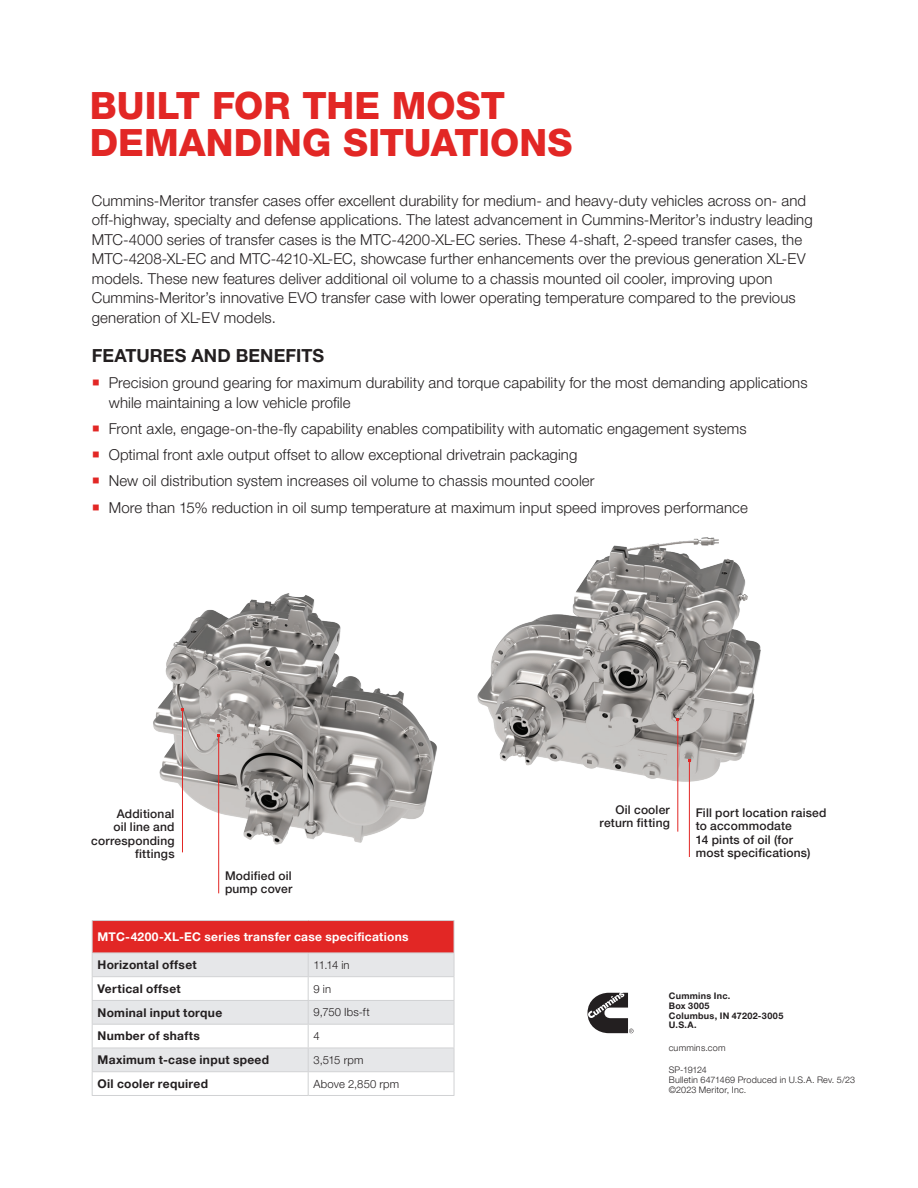
<style>
.page{position:relative;width:918px;height:1188px;background:#fff}
.page>*{position:absolute;margin:0;border:0;box-sizing:border-box;transform-origin:0 0}
.t1{font:800 37.5px/37.5px "Helvetica Neue LT Pro";color:#e22725}
.t2{font:700 18px "Helvetica Neue LT Pro";letter-spacing:.005em;color:#231f20}
.t3{font:300 15px/19.5px "Helvetica Neue LT Pro";letter-spacing:.005em;color:#231f20}
.t4{font:500 12px/13.5px "Helvetica Neue LT Pro";letter-spacing:.015em;color:#231f20}
.t5{font:700 12px "Helvetica Neue LT Pro";letter-spacing:.025em;color:#231f20}
.t6{font:700 12px "Helvetica Neue LT Pro";letter-spacing:.025em;color:#fff}
.t7{font:300 11.25px "Helvetica Neue LT Pro";letter-spacing:.015em;color:#231f20}
.t8{font:300 9px/9.8px "Helvetica Neue LT Pro";letter-spacing:.025em;color:#231f20}
.t9{font:700 9px/9.8px "Helvetica Neue LT Pro";letter-spacing:.035em;color:#231f20}
</style>
<div class="page">
<svg style="left:588px;top:993px;width:46px;height:40px"></svg>
<div style="left:92px;top:921px;width:362px;height:32px;background:#e22725"></div>
<hr style="left:92px;top:920px;width:216px;height:1px;background:#d1d2d4">
<hr style="left:92px;top:921px;width:1px;height:32px;background:#d1d2d4">
<hr style="left:308px;top:920px;width:146px;height:1px;background:#d1d2d4">
<hr style="left:454px;top:921px;width:1px;height:32px;background:#d1d2d4">
<svg style="left:92px;top:953px;width:363px;height:142px"></svg>
<hr style="left:92px;top:1095px;width:216px;height:1px;background:#d1d2d4">
<hr style="left:308px;top:1095px;width:146px;height:1px;background:#d1d2d4">
<img style="left:153px;top:593px;width:284px;height:254px">
<img style="left:477px;top:537px;width:284px;height:250px">
<hr style="left:218px;top:736px;width:1px;height:157px;background:#e22725">
<hr style="left:182px;top:710px;width:1px;height:142px;background:#e22725">
<hr style="left:677px;top:719px;width:1px;height:113px;background:#e22725">
<hr style="left:689px;top:761px;width:1px;height:96px;background:#e22725">
<h1 class="t1" style="left:90px;top:86px;width:484px">BUILT FOR THE MOST<br>DEMANDING SITUATIONS</h1>
<p class="t3" style="left:92px;top:191px;width:722px">Cummins-Meritor transfer cases offer excellent durability for medium- and heavy-duty vehicles across on- and off-highway, specialty and defense applications. The latest advancement in Cummins-Meritor’s industry leading MTC-4000 series of transfer cases is the MTC-4200-XL-EC series. These 4-shaft, 2-speed transfer cases, the MTC-4208-XL-EC and MTC-4210-XL-EC, showcase further enhancements over the previous generation XL-EV models. These new features deliver additional oil volume to a chassis mounted oil cooler, improving upon Cummins-Meritor’s innovative EVO transfer case with lower operating temperature compared to the previous generation of XL-EV models.</p>
<p class="t2" style="left:92px;top:344px;width:234px">FEATURES AND BENEFITS</p>
<p class="t3" style="left:109px;top:373px;width:700px">Precision ground gearing for maximum durability and torque capability for the most demanding applications while maintaining a low vehicle profile</p>
<p class="t3" style="left:109px;top:415px;width:641px;line-height:26.2px">Front axle, engage-on-the-fly capability enables compatibility with automatic engagement systems Optimal front axle output offset to allow exceptional drivetrain packaging<br>New oil distribution system increases oil volume to chassis mounted cooler<br>More than 15% reduction in oil sump temperature at maximum input speed improves performance</p>
<p class="t4" style="left:91px;top:807px;width:85px;text-align:right">Additional<br>oil line and corresponding fittings</p>
<p class="t4" style="left:600px;top:802px;width:72px;text-align:right">Oil cooler return fitting</p>
<p class="t4" style="left:696px;top:805px;width:132px">Fill port location raised to accommodate<br>14 pints of oil (for<br>most specifications)</p>
<p class="t4" style="left:225px;top:869px;width:69px">Modified oil pump cover</p>
<p class="t6" style="left:98px;top:929px;width:313px">MTC-4200-XL-EC series transfer case specifications</p>
<p class="t5" style="left:98px;top:957px;width:101px">Horizontal offset</p>
<p class="t7" style="left:314px;top:958px;width:38px">11.14 in</p>
<p class="t5" style="left:98px;top:981px;width:85px">Vertical offset</p>
<p class="t7" style="left:314px;top:982px;width:19px">9 in</p>
<p class="t5" style="left:98px;top:1005px;width:126px">Nominal input torque</p>
<p class="t7" style="left:314px;top:1005px;width:58px">9,750 Ibs-ft</p>
<p class="t5" style="left:98px;top:1029px;width:104px">Number of shafts</p>
<p class="t7" style="left:314px;top:1029px;width:8px">4</p>
<p class="t5" style="left:98px;top:1052px;width:173px">Maximum t-case input speed</p>
<p class="t7" style="left:314px;top:1053px;width:51px">3,515 rpm</p>
<p class="t5" style="left:98px;top:1076px;width:112px">Oil cooler required</p>
<p class="t7" style="left:314px;top:1077px;width:87px">Above 2,850 rpm</p>
<p class="t9" style="left:669px;top:991px;width:116px">Cummins Inc.<br>Box 3005<br>Columbus, IN 47202-3005<br>U.S.A.</p>
<p class="t8" style="left:669px;top:1043px;width:58px">cummins.com</p>
<p class="t8" style="left:669px;top:1065px;width:188px">SP-19124<br>Bulletin 6471469 Produced in U.S.A. Rev. 5/23 ©2023 Meritor, Inc.</p>
</div>
